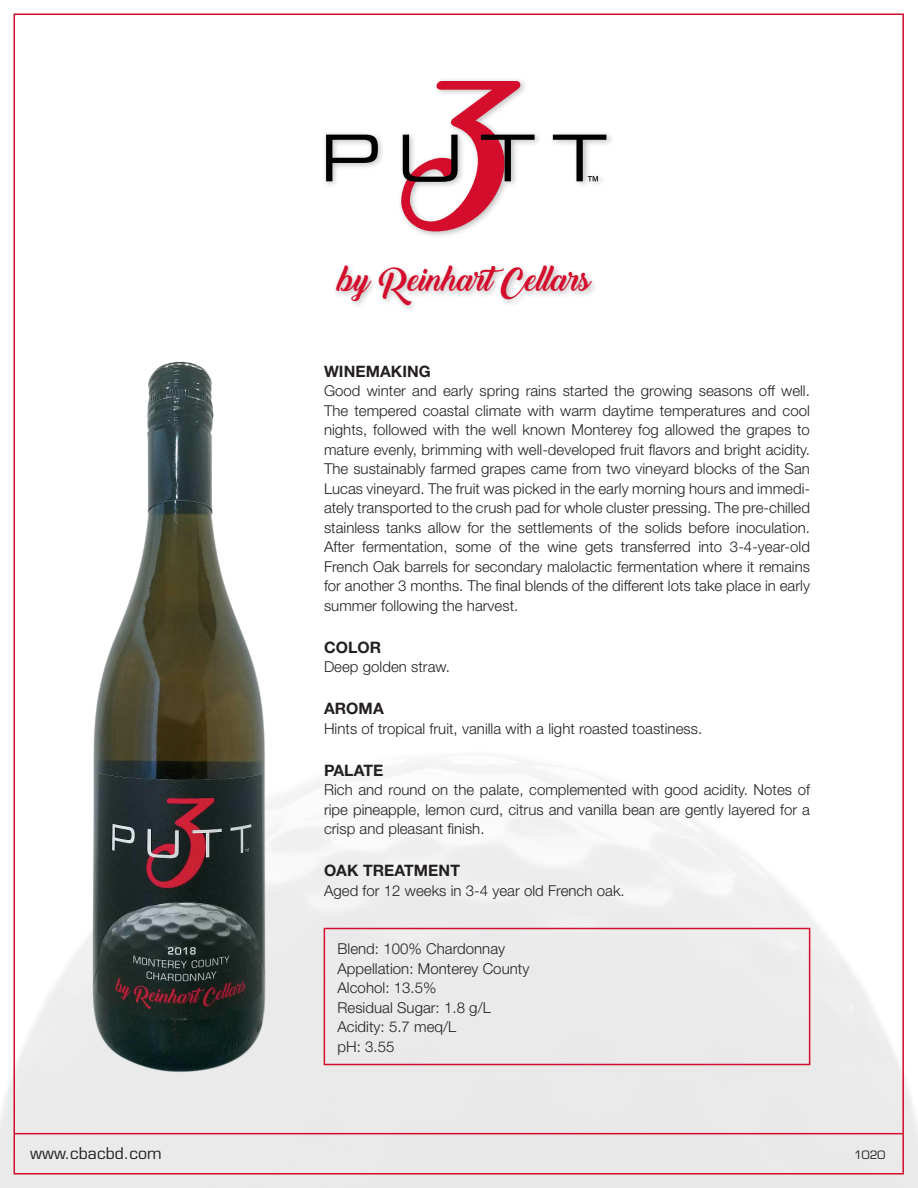
<style>
.page{position:relative;width:918px;height:1188px;background:#fff}
.page>*{position:absolute;margin:0;border:0;box-sizing:border-box;transform-origin:0 0}
.t1{font:31.5px "Backto Black Demo";color:#d30d2b}
.t2{font:700 15.75px "Helvetica Neue";letter-spacing:.005em;color:#231f20}
.t3{font:15.75px "Eurostile";letter-spacing:.005em;color:#231f20}
.Body{font:300 15px/19.5px "Helvetica Neue";letter-spacing:.005em;color:#231f20;text-align:justify}
.Box{font:300 15px "Helvetica Neue";letter-spacing:.005em;color:#231f20}
.t4{font:11.25px "Eurostile";color:#231f20}
</style>
<div class="page">
<hr style="left:15px;top:1133px;width:889px;height:1px;background:#d30d2b">
<div style="left:324px;top:928px;width:486px;height:137px;border:2px solid #d30d2b"></div>
<img style="left:10px;top:356px;width:346px;height:722px">
<div style="left:322px;top:77px;width:293px;height:237px;background:#231f20;opacity:.3"></div>
<svg style="left:326px;top:135px;width:52px;height:46px"></svg>
<svg style="left:401px;top:81px;width:134px;height:150px"></svg>
<svg style="left:553px;top:135px;width:53px;height:46px"></svg>
<p class="t1" style="left:339px;top:262px;width:254px">by ReinhartCellars</p>
<p class="t2" style="left:324px;top:361px;width:108px">WINEMAKING</p>
<p class="Body" style="left:324px;top:381px;width:488px">Good winter and early spring rains started the growing seasons off well.<br>The tempered coastal climate with warm daytime temperatures and cool nights, followed with the well known Monterey fog allowed the grapes to mature evenly, brimming with well-developed fruit flavors and bright acidity.<br>The sustainably farmed grapes came from two vineyard blocks of the San Lucas vineyard. The fruit was picked in the early morning hours and immedi&shy;ately transported to the crush pad for whole cluster pressing. The pre-chilled stainless tanks allow for the settlements of the solids before inoculation.<br>After fermentation, some of the wine gets transferred into 3-4-year-old French Oak barrels for secondary malolactic fermentation where it remains for another 3 months. The final blends of the different lots take place in early summer following the harvest.</p>
<p class="t2" style="left:324px;top:637px;width:59px">COLOR</p>
<p class="Body" style="left:324px;top:657px;width:128px">Deep golden straw.</p>
<p class="t2" style="left:324px;top:699px;width:61px">AROMA</p>
<p class="Body" style="left:324px;top:718px;width:380px">Hints of tropical fruit, vanilla with a light roasted toastiness.</p>
<p class="t2" style="left:324px;top:760px;width:61px">PALATE</p>
<p class="Body" style="left:324px;top:780px;width:488px">Rich and round on the palate, complemented with good acidity. Notes of ripe pineapple, lemon curd, citrus and vanilla bean are gently layered for a crisp and pleasant finish.</p>
<p class="t2" style="left:324px;top:861px;width:137px">OAK TREATMENT</p>
<p class="Body" style="left:324px;top:880px;width:302px">Aged for 12 weeks in 3-4 year old French oak.</p>
<p class="Box" style="left:338px;top:940px;width:169px">Blend: 100% Chardonnay</p>
<p class="Box" style="left:338px;top:959px;width:193px">Appellation: Monterey County</p>
<p class="Box" style="left:338px;top:979px;width:100px">Alcohol: 13.5%</p>
<p class="Box" style="left:338px;top:998px;width:155px">Residual Sugar: 1.8 g/L</p>
<p class="Box" style="left:338px;top:1018px;width:120px">Acidity: 5.7 meq/L</p>
<p class="Box" style="left:338px;top:1037px;width:59px">pH: 3.55</p>
<p class="t3" style="left:30px;top:1143px;width:133px">www.cbacbd.com</p>
<p class="t4" style="left:854px;top:1148px;width:33px">1020</p>
</div>
